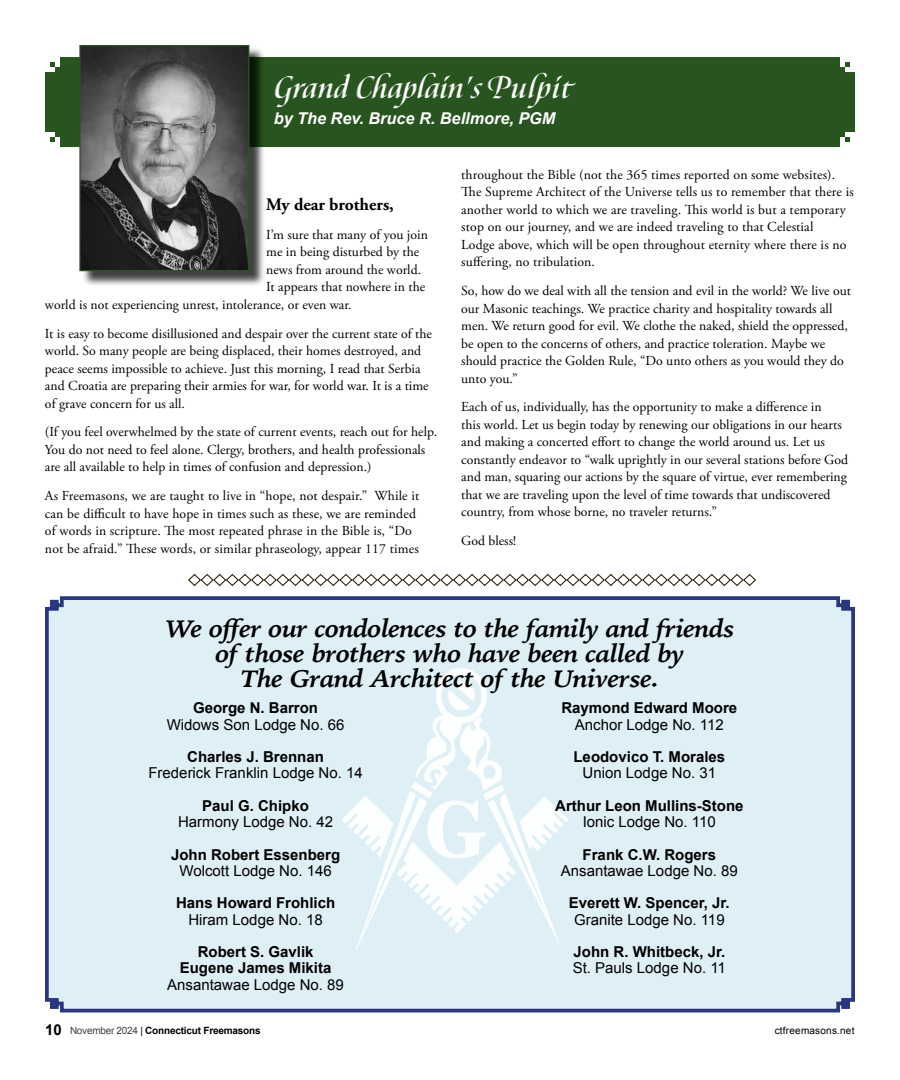
<style>
.page{position:relative;width:900px;height:1080px;background:#fff}
.page>*{position:absolute;margin:0;border:0;box-sizing:border-box;transform-origin:0 0}
.t1{font:italic 700 35px "Canto Brush";color:#fff}
.t2{font:italic 700 25px/25px "Iowan Old Style";letter-spacing:-.025em;color:#000;text-align:center;scale:1.11 1}
.t3{font:700 17.5px "Adobe Garamond Pro";color:#000}
.t4{font:italic 700 16.25px "Arial";color:#fff}
.t5{font:700 15px/16.2px "Arial";color:#000;text-align:center}
.t6{font:15px "Arial";color:#000}
.t7{font:13.75px/17.5px "Adobe Garamond Pro";color:#000}
.t8{font:700 10px "Arial";letter-spacing:-.02em;color:#000}
.t9{font:10px "Arial";letter-spacing:.02em;color:#000}
.s1{font-size:15px}
.s2{font-weight:400;color:#414042}
.s3{font-weight:400}
</style>
<div class="page">
<div style="left:45px;top:57px;width:810px;height:90px;background:#28551f"></div>
<div style="left:81px;top:47px;width:184px;height:240px;background:#000;opacity:.75"></div>
<img style="left:81px;top:47px;width:166px;height:222px">
<div style="left:79px;top:45px;width:170px;height:226px;border:1px solid #28551f"></div>
<svg style="left:188px;top:573px;width:568px;height:14px"></svg>
<div style="left:45px;top:596px;width:810px;height:417px;background:#deeff6"></div>
<svg style="left:342px;top:668px;width:227px;height:284px;fill:#deeff6"></svg>
<h1 class="t1" style="left:274px;top:65px;width:299px">Grand Chaplain's Pulpit</h1>
<p class="t4" style="left:274px;top:108px;width:283px">by The Rev. Bruce R. Bellmore, PGM</p>
<p class="t3" style="left:266px;top:194px;width:129px">My dear brothers,</p>
<p class="t7" style="left:266px;top:226px;width:163px">I’m sure that many of you join</p>
<p class="t7" style="left:266px;top:244px;width:155px">me in being disturbed by the</p>
<p class="t7" style="left:266px;top:261px;width:156px">news from around the world.</p>
<p class="t7" style="left:266px;top:279px;width:161px">It appears that nowhere in the</p>
<p class="t7" style="left:45px;top:296px;width:308px">world is not experiencing unrest, intolerance, or even war.</p>
<p class="t7" style="left:45px;top:325px;width:389px">It is easy to become disillusioned and despair over the current state of the world. So many people are being displaced, their homes destroyed, and peace seems impossible to achieve. Just this morning, I read that Serbia and Croatia are preparing their armies for war, for world war. It is a time of grave concern for us all.</p>
<p class="t7" style="left:45px;top:424px;width:394px">(If you feel overwhelmed by the state of current events, reach out for help.<br>You do not need to feel alone. Clergy, brothers, and health professionals are all available to help in times of confusion and depression.)</p>
<p class="t7" style="left:45px;top:488px;width:376px">As Freemasons, we are taught to live in “hope, not despair.” While it can be difficult to have hope in times such as these, we are reminded of words in scripture. The most repeated phrase in the Bible is, “Do not be afraid.” These words, or similar phraseology, appear 117 times</p>
<p class="t7" style="left:461px;top:166px;width:394px">throughout the Bible (not the 365 times reported on some websites).<br>The Supreme Architect of the Universe tells us to remember that there is another world to which we are traveling. This world is but a temporary stop on our journey, and we are indeed traveling to that Celestial<br>Lodge above, which will be open throughout eternity where there is no suffering, no tribulation.</p>
<p class="t7" style="left:461px;top:282px;width:391px">So, how do we deal with all the tension and evil in the world? We live out our Masonic teachings. We practice charity and hospitality towards all men. We return good for evil. We clothe the naked, shield the oppressed, be open to the concerns of others, and practice toleration. Maybe we should practice the Golden Rule, “Do unto others as you would they do unto you.”</p>
<p class="t7" style="left:461px;top:399px;width:388px">Each of us, individually, has the opportunity to make a difference in<br>this world. Let us begin today by renewing our obligations in our hearts and making a concerted effort to change the world around us. Let us constantly endeavor to “walk uprightly in our several stations before God and man, squaring our actions by the square of virtue, ever remembering that we are traveling upon the level of time towards that undiscovered country, from whose borne, no traveler returns.”</p>
<p class="t7" style="left:461px;top:532px;width:56px">God bless!</p>
<h2 class="t2" style="left:165px;top:615px;width:515px">We offer our condolences to the family and friends of those brothers who have been called by<br>The Grand Architect of the Universe.</h2>
<p class="t5" style="left:193px;top:701px;width:127px">George N. Barron</p>
<p class="t6" style="left:167px;top:715px;width:179px">Widows Son Lodge No. 66</p>
<p class="t5" style="left:187px;top:749px;width:138px">Charles J. Brennan</p>
<p class="t6" style="left:148px;top:763px;width:216px">Frederick Franklin Lodge No. 14</p>
<p class="t5" style="left:202px;top:798px;width:108px">Paul G. Chipko</p>
<p class="t6" style="left:178px;top:812px;width:157px">Harmony Lodge No. 42</p>
<p class="t5" style="left:171px;top:847px;width:171px">John Robert Essenberg</p>
<p class="t6" style="left:179px;top:861px;width:154px">Wolcott Lodge No. 146</p>
<p class="t5" style="left:176px;top:896px;width:161px">Hans Howard Frohlich</p>
<p class="t6" style="left:188px;top:910px;width:136px">Hiram Lodge No. 18</p>
<p class="t5" style="left:180px;top:944px;width:153px">Robert S. Gavlik<br>Eugene James Mikita</p>
<p class="t6" style="left:167px;top:975px;width:178px">Ansantawae Lodge No. 89</p>
<p class="t5" style="left:561px;top:701px;width:177px">Raymond Edward Moore</p>
<p class="t6" style="left:575px;top:715px;width:150px">Anchor Lodge No. 112</p>
<p class="t5" style="left:573px;top:749px;width:153px">Leodovico T. Morales</p>
<p class="t6" style="left:583px;top:763px;width:135px">Union Lodge No. 31</p>
<p class="t5" style="left:555px;top:798px;width:190px">Arthur Leon Mullins-Stone</p>
<p class="t6" style="left:583px;top:812px;width:135px">Ionic Lodge No. 110</p>
<p class="t5" style="left:583px;top:847px;width:135px">Frank C.W. Rogers</p>
<p class="t6" style="left:561px;top:861px;width:178px">Ansantawae Lodge No. 89</p>
<p class="t5" style="left:569px;top:896px;width:162px">Everett W. Spencer, Jr.</p>
<p class="t6" style="left:574px;top:910px;width:152px">Granite Lodge No. 119</p>
<p class="t5" style="left:574px;top:944px;width:153px">John R. Whitbeck, Jr.</p>
<p class="t6" style="left:573px;top:958px;width:155px">St. Pauls Lodge No. 11</p>
<p class="t8" style="left:45px;top:1024px;width:217px"><span class="s1">10</span> <span class="s2">November 2024</span> <span class="s3">|</span> Connecticut Freemasons</p>
<p class="t9" style="left:775px;top:1023px;width:81px">ctfreemasons.net</p>
</div>
